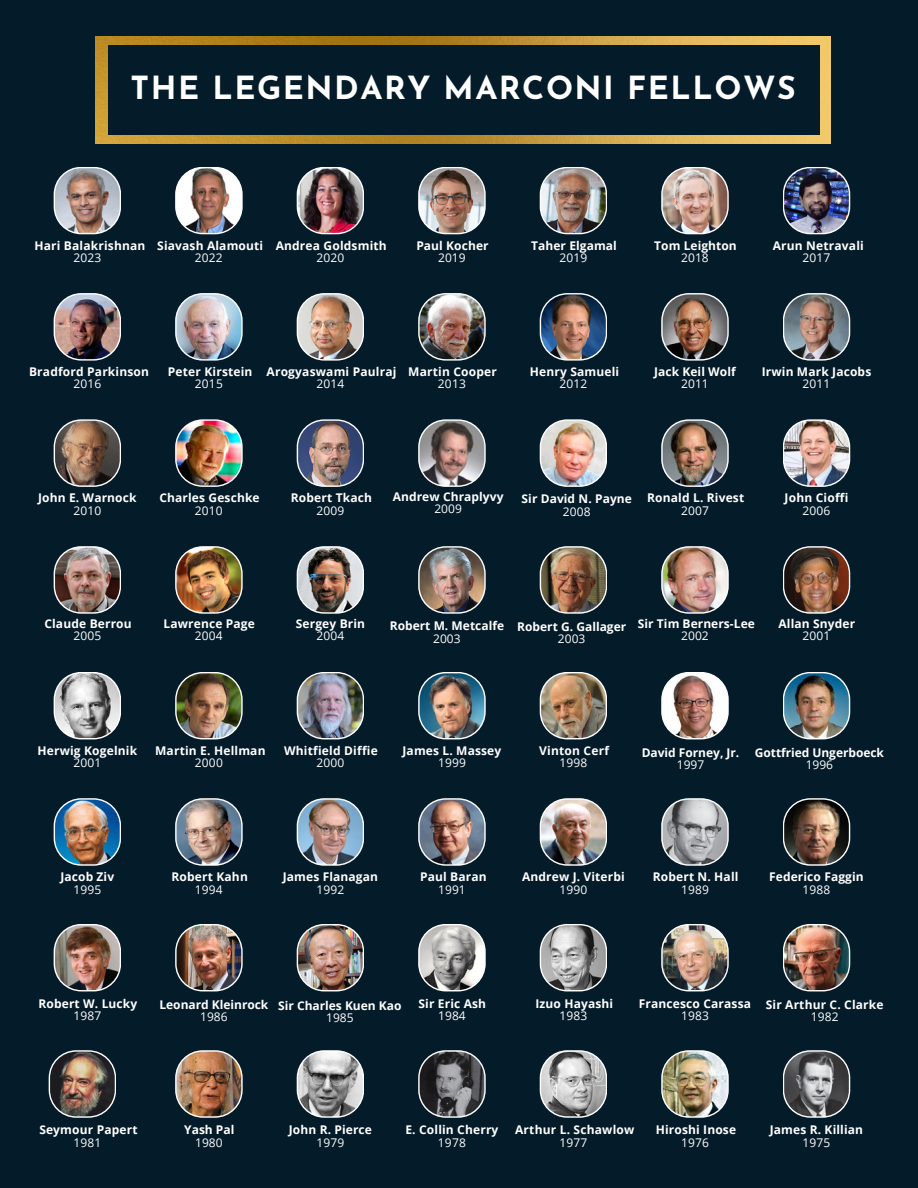
<style>
.page{position:relative;width:918px;height:1188px;background:#041b29}
.page>*{position:absolute;margin:0;border:0;box-sizing:border-box;transform-origin:0 0}
.t1{font:700 31.8px "Josefin Sans";letter-spacing:.045em;color:#fff}
.t2{font:700 12px/12.3px "Open Sans";letter-spacing:.01em;color:#fff;text-align:center}
.t3{font:12px "Open Sans";letter-spacing:.005em;color:#fff}
.s1{font-weight:400}
</style>
<div class="page">
<img style="left:54px;top:293px;width:67px;height:68px">
<img style="left:54px;top:167px;width:67px;height:67px">
<img style="left:175px;top:167px;width:68px;height:67px">
<img style="left:783px;top:167px;width:67px;height:67px">
<img style="left:661px;top:167px;width:68px;height:67px">
<img style="left:418px;top:167px;width:68px;height:67px">
<img style="left:297px;top:167px;width:67px;height:67px">
<img style="left:540px;top:167px;width:67px;height:67px">
<img style="left:54px;top:419px;width:67px;height:68px">
<img style="left:783px;top:293px;width:67px;height:68px">
<img style="left:661px;top:293px;width:68px;height:68px">
<img style="left:540px;top:293px;width:67px;height:68px">
<img style="left:297px;top:293px;width:67px;height:68px">
<img style="left:175px;top:293px;width:68px;height:68px">
<img style="left:418px;top:293px;width:68px;height:68px">
<img style="left:54px;top:546px;width:67px;height:68px">
<img style="left:661px;top:419px;width:68px;height:68px">
<img style="left:540px;top:419px;width:67px;height:68px">
<svg style="left:418px;top:419px;width:68px;height:68px;background:#837b7b"></svg>
<img style="left:175px;top:419px;width:68px;height:68px">
<img style="left:783px;top:419px;width:67px;height:68px">
<img style="left:297px;top:419px;width:67px;height:68px">
<img style="left:540px;top:546px;width:67px;height:68px">
<img style="left:418px;top:546px;width:68px;height:68px">
<img style="left:297px;top:546px;width:67px;height:68px">
<img style="left:783px;top:546px;width:67px;height:68px">
<img style="left:661px;top:546px;width:68px;height:68px">
<img style="left:175px;top:546px;width:68px;height:68px">
<svg style="left:54px;top:672px;width:67px;height:67px;background:#9a9e9f"></svg>
<img style="left:54px;top:798px;width:67px;height:68px">
<img style="left:418px;top:672px;width:68px;height:67px">
<img style="left:297px;top:672px;width:67px;height:67px">
<img style="left:175px;top:672px;width:68px;height:67px">
<img style="left:661px;top:672px;width:68px;height:67px">
<img style="left:540px;top:672px;width:67px;height:67px">
<img style="left:783px;top:672px;width:67px;height:67px">
<img style="left:54px;top:924px;width:67px;height:67px">
<img style="left:297px;top:798px;width:67px;height:68px">
<img style="left:175px;top:798px;width:68px;height:68px">
<img style="left:783px;top:798px;width:67px;height:68px">
<img style="left:540px;top:798px;width:67px;height:68px">
<img style="left:418px;top:798px;width:68px;height:68px">
<svg style="left:661px;top:798px;width:68px;height:68px;background:#909498"></svg>
<img style="left:49px;top:1050px;width:67px;height:68px">
<img style="left:175px;top:924px;width:68px;height:67px">
<img style="left:783px;top:924px;width:67px;height:67px">
<img style="left:661px;top:924px;width:68px;height:67px">
<svg style="left:418px;top:924px;width:68px;height:67px;background:#999c9c"></svg>
<img style="left:297px;top:924px;width:67px;height:67px">
<svg style="left:540px;top:924px;width:67px;height:67px;background:#8c8f91"></svg>
<img style="left:661px;top:1050px;width:68px;height:68px">
<svg style="left:783px;top:1050px;width:67px;height:68px;background:#64686b"></svg>
<svg style="left:540px;top:1050px;width:67px;height:68px;background:#979a9c"></svg>
<svg style="left:297px;top:1050px;width:67px;height:68px;background:#919597"></svg>
<img style="left:175px;top:1050px;width:68px;height:68px">
<svg style="left:418px;top:1050px;width:68px;height:68px;background:#505358"></svg>
<img style="left:96px;top:36px;width:735px;height:107px">
<div style="left:108px;top:45px;width:711px;height:90px;background:#041b29"></div>
<p class="t1" style="left:131px;top:75px;width:666px">THE LEGENDARY MARCONI FELLOWS</p>
<p class="t2" style="left:34px;top:239px;width:113px">Hari Balakrishnan<br><span class="s1">2023</span></p>
<p class="t2" style="left:157px;top:239px;width:107px">Siavash Alamouti<br><span class="s1">2022</span></p>
<p class="t2" style="left:276px;top:239px;width:113px">Andrea Goldsmith<br><span class="s1">2020</span></p>
<p class="t2" style="left:416px;top:239px;width:74px">Paul Kocher<br><span class="s1">2019</span></p>
<p class="t2" style="left:531px;top:239px;width:87px">Taher Elgamal<br><span class="s1">2019</span></p>
<p class="t2" style="left:654px;top:239px;width:84px">Tom Leighton<br><span class="s1">2018</span></p>
<p class="t2" style="left:773px;top:239px;width:93px">Arun Netravali<br><span class="s1">2017</span></p>
<p class="t2" style="left:29px;top:365px;width:122px">Bradford Parkinson<br><span class="s1">2016</span></p>
<p class="t2" style="left:168px;top:365px;width:86px">Peter Kirstein<br><span class="s1">2015</span></p>
<p class="t2" style="left:267px;top:365px;width:131px">Arogyaswami Paulraj<br><span class="s1">2014</span></p>
<p class="t2" style="left:408px;top:365px;width:90px">Martin Cooper<br><span class="s1">2013</span></p>
<p class="t2" style="left:530px;top:365px;width:91px">Henry Samueli<br><span class="s1">2012</span></p>
<p class="t2" style="left:654px;top:365px;width:83px">Jack Keil Wolf<br><span class="s1">2011</span></p>
<p class="t2" style="left:762px;top:365px;width:111px">Irwin Mark Jacobs<br><span class="s1">2011</span></p>
<p class="t2" style="left:38px;top:492px;width:100px">John E. Warnock<br><span class="s1">2010</span></p>
<p class="t2" style="left:159px;top:492px;width:102px">Charles Geschke<br><span class="s1">2010</span></p>
<p class="t2" style="left:291px;top:492px;width:83px">Robert Tkach<br><span class="s1">2009</span></p>
<p class="t2" style="left:393px;top:490px;width:112px">Andrew Chraplyvy</p>
<p class="t3" style="left:434px;top:501px;width:29px">2009</p>
<p class="t2" style="left:522px;top:493px;width:112px">Sir David N. Payne</p>
<p class="t3" style="left:563px;top:503px;width:29px">2008</p>
<p class="t2" style="left:647px;top:492px;width:99px">Ronald L. Rivest<br><span class="s1">2007</span></p>
<p class="t2" style="left:785px;top:492px;width:65px">John Cioffi<br><span class="s1">2006</span></p>
<p class="t2" style="left:44px;top:617px;width:89px">Claude Berrou<br><span class="s1">2005</span></p>
<p class="t2" style="left:164px;top:617px;width:93px">Lawrence Page<br><span class="s1">2004</span></p>
<p class="t2" style="left:296px;top:617px;width:71px">Sergey Brin<br><span class="s1">2004</span></p>
<p class="t2" style="left:390px;top:619px;width:116px">Robert M. Metcalfe</p>
<p class="t3" style="left:433px;top:630px;width:29px">2003</p>
<p class="t2" style="left:517px;top:620px;width:111px">Robert G. Gallager</p>
<p class="t3" style="left:558px;top:630px;width:29px">2003</p>
<p class="t2" style="left:638px;top:617px;width:118px">Sir Tim Berners-Lee<br><span class="s1">2002</span></p>
<p class="t2" style="left:779px;top:617px;width:78px">Allan Snyder<br><span class="s1">2001</span></p>
<p class="t2" style="left:38px;top:744px;width:101px">Herwig Kogelnik<br><span class="s1">2001</span></p>
<p class="t2" style="left:155px;top:744px;width:112px">Martin E. Hellman<br><span class="s1">2000</span></p>
<p class="t2" style="left:284px;top:744px;width:95px">Whitfield Diffie<br><span class="s1">2000</span></p>
<p class="t2" style="left:403px;top:744px;width:100px">James L. Massey<br><span class="s1">1999</span></p>
<p class="t2" style="left:539px;top:744px;width:71px">Vinton Cerf<br><span class="s1">1998</span></p>
<p class="t2" style="left:642px;top:746px;width:99px">David Forney, Jr.</p>
<p class="t3" style="left:677px;top:756px;width:29px">1997</p>
<p class="t2" style="left:755px;top:746px;width:131px">Gottfried Ungerboeck</p>
<p class="t3" style="left:806px;top:756px;width:29px">1996</p>
<p class="t2" style="left:61px;top:870px;width:55px">Jacob Ziv<br><span class="s1">1995</span></p>
<p class="t2" style="left:171px;top:870px;width:78px">Robert Kahn<br><span class="s1">1994</span></p>
<p class="t2" style="left:283px;top:870px;width:97px">James Flanagan<br><span class="s1">1992</span></p>
<p class="t2" style="left:420px;top:870px;width:68px">Paul Baran<br><span class="s1">1991</span></p>
<p class="t2" style="left:522px;top:870px;width:104px">Andrew J. Viterbi<br><span class="s1">1990</span></p>
<p class="t2" style="left:653px;top:870px;width:87px">Robert N. Hall<br><span class="s1">1989</span></p>
<p class="t2" style="left:769px;top:870px;width:96px">Federico Faggin<br><span class="s1">1988</span></p>
<p class="t2" style="left:38px;top:997px;width:100px">Robert W. Lucky<br><span class="s1">1987</span></p>
<p class="t2" style="left:159px;top:998px;width:110px">Leonard Kleinrock</p>
<p class="t3" style="left:200px;top:1008px;width:29px">1986</p>
<p class="t2" style="left:278px;top:999px;width:125px">Sir Charles Kuen Kao</p>
<p class="t3" style="left:326px;top:1009px;width:29px">1985</p>
<p class="t2" style="left:419px;top:997px;width:69px">Sir Eric Ash<br><span class="s1">1984</span></p>
<p class="t2" style="left:535px;top:997px;width:79px">Izuo Hayashi<br><span class="s1">1983</span></p>
<p class="t2" style="left:639px;top:997px;width:114px">Francesco Carassa</p>
<p class="t3" style="left:681px;top:1008px;width:29px">1983</p>
<p class="t2" style="left:766px;top:998px;width:119px">Sir Arthur C. Clarke</p>
<p class="t3" style="left:811px;top:1009px;width:29px">1982</p>
<p class="t2" style="left:39px;top:1123px;width:100px">Seymour Papert<br><span class="s1">1981</span></p>
<p class="t2" style="left:184px;top:1123px;width:52px">Yash Pal<br><span class="s1">1980</span></p>
<p class="t2" style="left:289px;top:1123px;width:85px">John R. Pierce<br><span class="s1">1979</span></p>
<p class="t2" style="left:405px;top:1123px;width:95px">E. Collin Cherry<br><span class="s1">1978</span></p>
<p class="t2" style="left:515px;top:1123px;width:121px">Arthur L. Schawlow<br><span class="s1">1977</span></p>
<p class="t2" style="left:656px;top:1123px;width:82px">Hiroshi Inose<br><span class="s1">1976</span></p>
<p class="t2" style="left:770px;top:1123px;width:95px">James R. Killian<br><span class="s1">1975</span></p>
</div>
